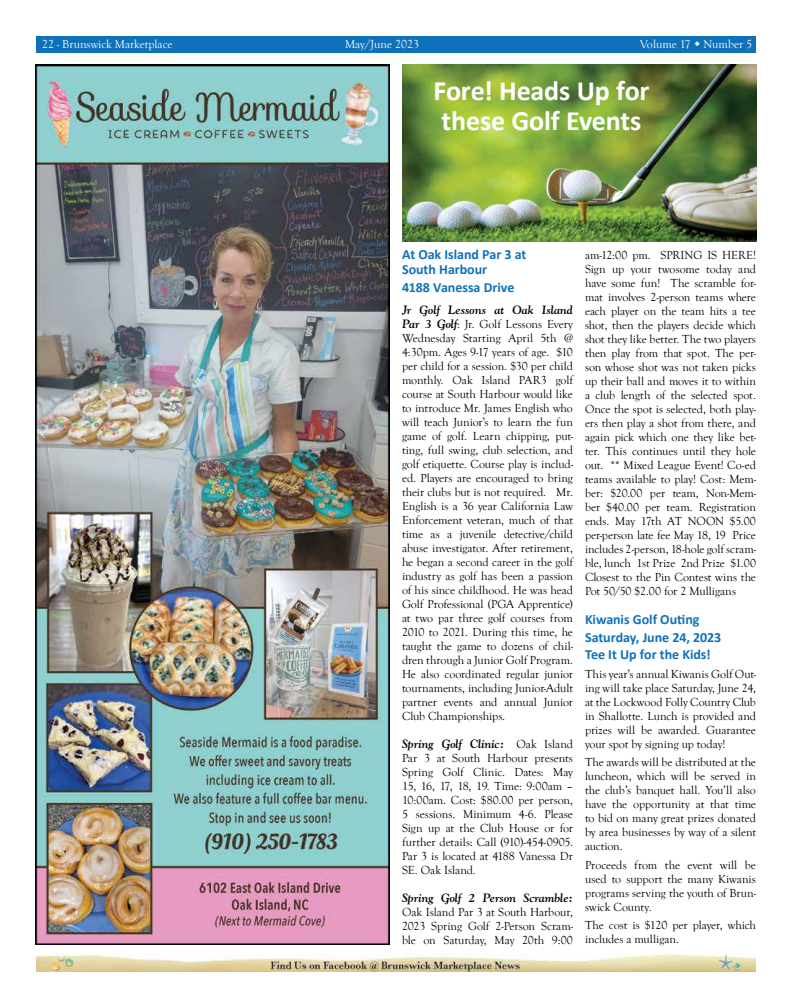
<style>
.page{position:relative;width:792px;height:1008px;background:#fff}
.page>*{position:absolute;margin:0;border:0;box-sizing:border-box;transform-origin:0 0}
.t1{font:700 28px/29.5px "Calibri";letter-spacing:-.005em;color:#fff}
.t2{font:700 14px/17.5px "Calibri";letter-spacing:-.005em;color:#0e71ba}
.t3{font:12px/14px "Goudy Old Style T";color:#000;text-align:justify}
.t4{font:italic 700 12px "Goudy";letter-spacing:-.01em;color:#000}
.t5{font:12px "Goudy Old Style T";color:#fff}
.s1{font-family:"Goudy";font-weight:700;font-style:italic}
.s2{font-family:"Goudy Old Style T";font-weight:400;font-style:normal}
</style>
<div class="page">
<img style="left:402px;top:65px;width:354px;height:177px">
<img style="left:36px;top:954px;width:720px;height:18px">
<div style="left:36px;top:36px;width:720px;height:17px;background:#0e71ba"></div>
<img style="left:36px;top:65px;width:354px;height:879px">
<p class="t5" style="left:42px;top:37px;width:132px">22 - Brunswick Marketplace</p>
<p class="t5" style="left:345px;top:37px;width:76px">May/June 2023</p>
<p class="t5" style="left:640px;top:37px;width:114px">Volume 17 Number 5</p>
<h1 class="t1" style="left:433px;top:76px;width:218px">Fore! Heads Up for these Golf Events</h1>
<p class="t2" style="left:402px;top:246px;width:126px;line-height:15.5px">At Oak Island Par 3 at<br>South Harbour</p>
<p class="t2" style="left:402px;top:278px;width:114px">4188 Vanessa Drive</p>
<p class="t4" style="left:402px;top:302px;width:172px">Jr Golf Lessons at Oak Island</p>
<p class="t3" style="left:402px;top:317px;width:173px"><span class="s1">Par 3 Golf</span>: Jr. Golf Lessons Every Wednesday Starting April 5th @ 4:30pm. Ages 9-17 years of age. $10 per child for a session. $30 per child monthly. Oak Island PAR3 golf course at South Harbour would like to introduce Mr. James English who will teach Junior’s to learn the fun game of golf. Learn chipping, put&shy;ting, full swing, club selection, and golf etiquette. Course play is includ&shy;ed. Players are encouraged to bring their clubs but is not required. Mr.<br>English is a 36 year California Law Enforcement veteran, much of that time as a juvenile detective/child abuse investigator. After retirement, he began a second career in the golf industry as golf has been a passion of his since childhood. He was head Golf Professional (PGA Apprentice) at two par three golf courses from 2010 to 2021. During this time, he taught the game to dozens of chil&shy;dren through a Junior Golf Program.<br>He also coordinated regular junior tournaments, including Junior-Adult partner events and annual Junior Club Championships.</p>
<p class="t4" style="left:402px;top:737px;width:172px">Spring Golf Clinic: <span class="s2">Oak Island</span></p>
<p class="t3" style="left:402px;top:751px;width:173px">Par 3 at South Harbour presents Spring Golf Clinic. Dates: May 15, 16, 17, 18, 19. Time: 9:00am – 10:00am. Cost: $80.00 per person, 5 sessions. Minimum 4-6. Please Sign up at the Club House or for further details: Call (910)-454-0905.<br>Par 3 is located at 4188 Vanessa Dr SE. Oak Island.</p>
<p class="t4" style="left:402px;top:890px;width:172px">Spring Golf 2 Person Scramble:</p>
<p class="t3" style="left:402px;top:905px;width:173px">Oak Island Par 3 at South Harbour, 2023 Spring Golf 2-Person Scram&shy;ble on Saturday, May 20th 9:00</p>
<p class="t3" style="left:585px;top:248px;width:173px">am-12:00 pm. SPRING IS HERE!<br>Sign up your twosome today and have some fun! The scramble for&shy;mat involves 2-person teams where each player on the team hits a tee shot, then the players decide which shot they like better. The two players then play from that spot. The per&shy;son whose shot was not taken picks up their ball and moves it to within a club length of the selected spot.<br>Once the spot is selected, both play&shy;ers then play a shot from there, and again pick which one they like bet&shy;ter. This continues until they hole out. ** Mixed League Event! Co-ed teams available to play! Cost: Mem&shy;ber: $20.00 per team, Non-Mem&shy;ber $40.00 per team. Registration ends. May 17th AT NOON $5.00 per-person late fee May 18, 19 Price includes 2-person, 18-hole golf scram&shy;ble, lunch 1st Prize 2nd Prize $1.00<br>Closest to the Pin Contest wins the Pot 50/50 $2.00 for 2 Mulligans</p>
<p class="t2" style="left:585px;top:611px;width:138px">Kiwanis Golf Outing<br>Saturday, June 24, 2023<br>Tee It Up for the Kids!</p>
<p class="t3" style="left:585px;top:667px;width:173px">This year’s annual Kiwanis Golf Out&shy;ing will take place Saturday, June 24, at the Lockwood Folly Country Club in Shallotte. Lunch is provided and prizes will be awarded. Guarantee your spot by signing up today!</p>
<p class="t3" style="left:585px;top:756px;width:172px">The awards will be distributed at the luncheon, which will be served in the club’s banquet hall. You’ll also have the opportunity at that time to bid on many great prizes donated by area businesses by way of a silent auction.</p>
<p class="t3" style="left:585px;top:858px;width:173px">Proceeds from the event will be used to support the many Kiwanis programs serving the youth of Brun&shy;swick County.</p>
<p class="t3" style="left:585px;top:919px;width:173px">The cost is $120 per player, which includes a mulligan.</p>
</div>
